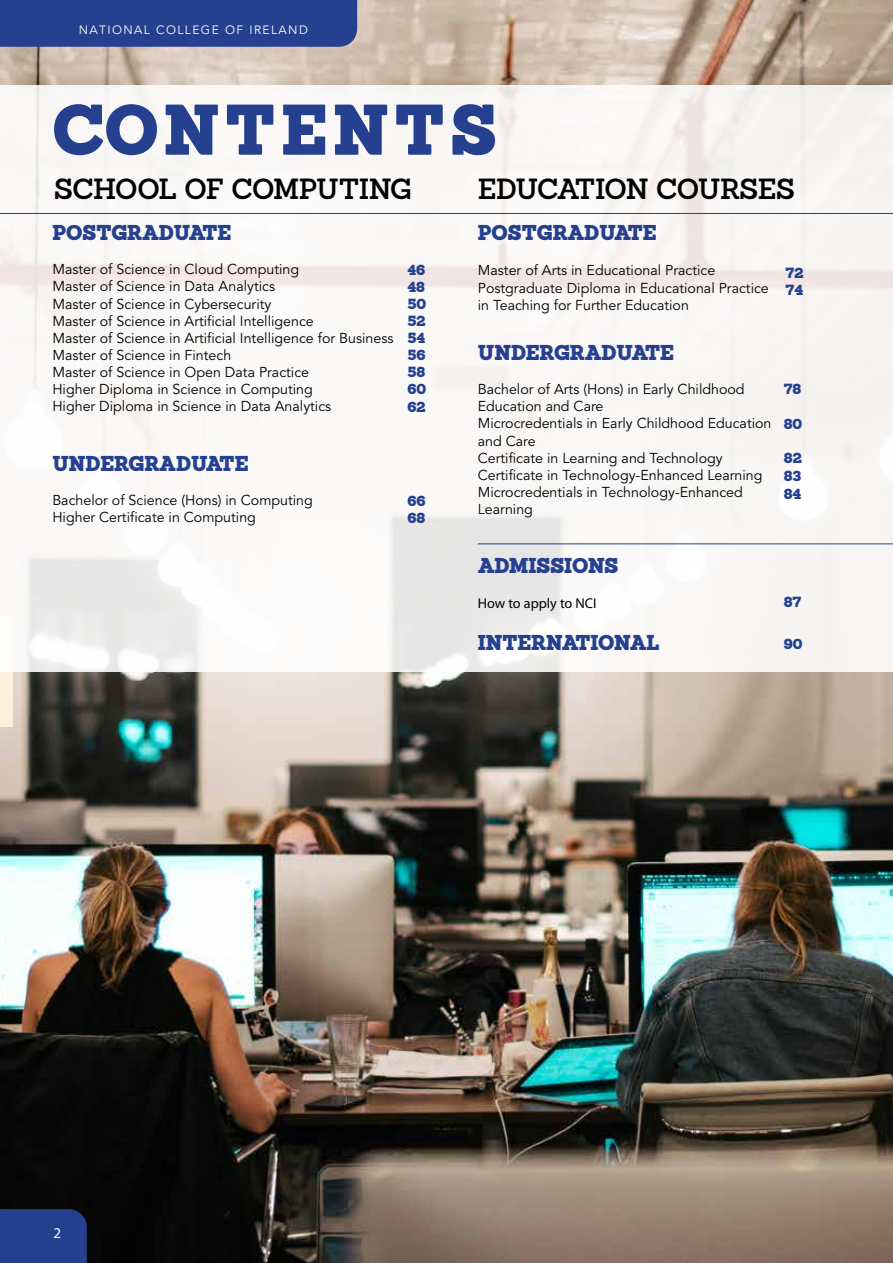
<style>
.page{position:relative;width:893px;height:1263px;background:#fff}
.page>*{position:absolute;margin:0;border:0;box-sizing:border-box;transform-origin:0 0}
.t1{font:900 69.75px "Sanchez";letter-spacing:.08em;color:#25408f}
.t2{font:600 28.5px "Sanchez";letter-spacing:-.03em;color:#000}
.t3{font:900 21px "Sanchez";letter-spacing:-.005em;color:#25408f}
.t4{font:15px "Myriad Pro";color:#fff}
.t5{font:14.25px/17.1px "Avenir";color:#000}
.t6{font:900 14.25px/17.1px "Sanchez";color:#25408f;text-align:justify}
.t7{font:14.25px "Myriad Pro";color:#000}
.t8{font:12px "Avenir";letter-spacing:.12em;color:#fff}
</style>
<div class="page">
<img style="left:0;top:0;width:893px;height:1263px">
<svg style="left:0;top:85px;width:893px;height:587px;fill:#f9f8f6"></svg>
<hr style="left:0;top:213px;width:893px;height:1px;background:#25408f">
<hr style="left:478px;top:543px;width:415px;height:1px;background:#25408f">
<div style="left:0;top:1209px;width:87px;height:54px;background:#25408f"></div>
<div style="left:0;top:0;width:357px;height:47px;background:#25408f"></div>
<p class="t8" style="left:79px;top:21px;width:231px">NATIONAL COLLEGE OF IRELAND</p>
<h1 class="t1" style="left:52px;top:80px;width:446px">CONTENTS</h1>
<h2 class="t2" style="left:54px;top:170px;width:359px">SCHOOL OF COMPUTING</h2>
<h2 class="t2" style="left:478px;top:170px;width:319px">EDUCATION COURSES</h2>
<h3 class="t3" style="left:52px;top:218px;width:180px">POSTGRADUATE</h3>
<p class="t5" style="left:52px;top:261px;width:343px">Master of Science in Cloud Computing<br>Master of Science in Data Analytics<br>Master of Science in Cybersecurity<br>Master of Science in Artificial Intelligence<br>Master of Science in Artificial Intelligence for Business Master of Science in Fintech<br>Master of Science in Open Data Practice<br>Higher Diploma in Science in Computing<br>Higher Diploma in Science in Data Analytics</p>
<h3 class="t3" style="left:478px;top:218px;width:180px">POSTGRADUATE</h3>
<p class="t5" style="left:478px;top:262px;width:293px">Master of Arts in Educational Practice<br>Postgraduate Diploma in Educational Practice in Teaching for Further Education</p>
<h3 class="t3" style="left:478px;top:337px;width:198px">UNDERGRADUATE</h3>
<p class="t5" style="left:478px;top:381px;width:295px">Bachelor of Arts (Hons) in Early Childhood<br>Education and Care<br>Microcredentials in Early Childhood Education and Care<br>Certificate in Learning and Technology<br>Certificate in Technology-Enhanced Learning<br>Microcredentials in Technology-Enhanced<br>Learning</p>
<p class="t6" style="left:407px;top:261px;width:20px">46<br>48<br>50<br>52<br>54<br>56<br>58<br>60<br>62</p>
<p class="t6" style="left:785px;top:264px;width:20px">72<br>74</p>
<p class="t6" style="left:784px;top:381px;width:19px">78</p>
<p class="t6" style="left:784px;top:415px;width:20px">80</p>
<p class="t6" style="left:784px;top:449px;width:20px;line-height:18px">82<br>83<br>84</p>
<h3 class="t3" style="left:52px;top:448px;width:198px">UNDERGRADUATE</h3>
<p class="t5" style="left:52px;top:492px;width:262px">Bachelor of Science (Hons) in Computing<br>Higher Certificate in Computing</p>
<p class="t6" style="left:407px;top:492px;width:20px">66<br>68</p>
<p class="t4" style="left:53px;top:1224px;width:9px">2</p>
<h3 class="t3" style="left:478px;top:551px;width:142px">ADMISSIONS</h3>
<p class="t7" style="left:478px;top:594px;width:120px">How to apply to NCI</p>
<h3 class="t3" style="left:478px;top:627px;width:183px">INTERNATIONAL</h3>
<p class="t6" style="left:784px;top:594px;width:19px">87</p>
<p class="t6" style="left:784px;top:636px;width:20px">90</p>
</div>
